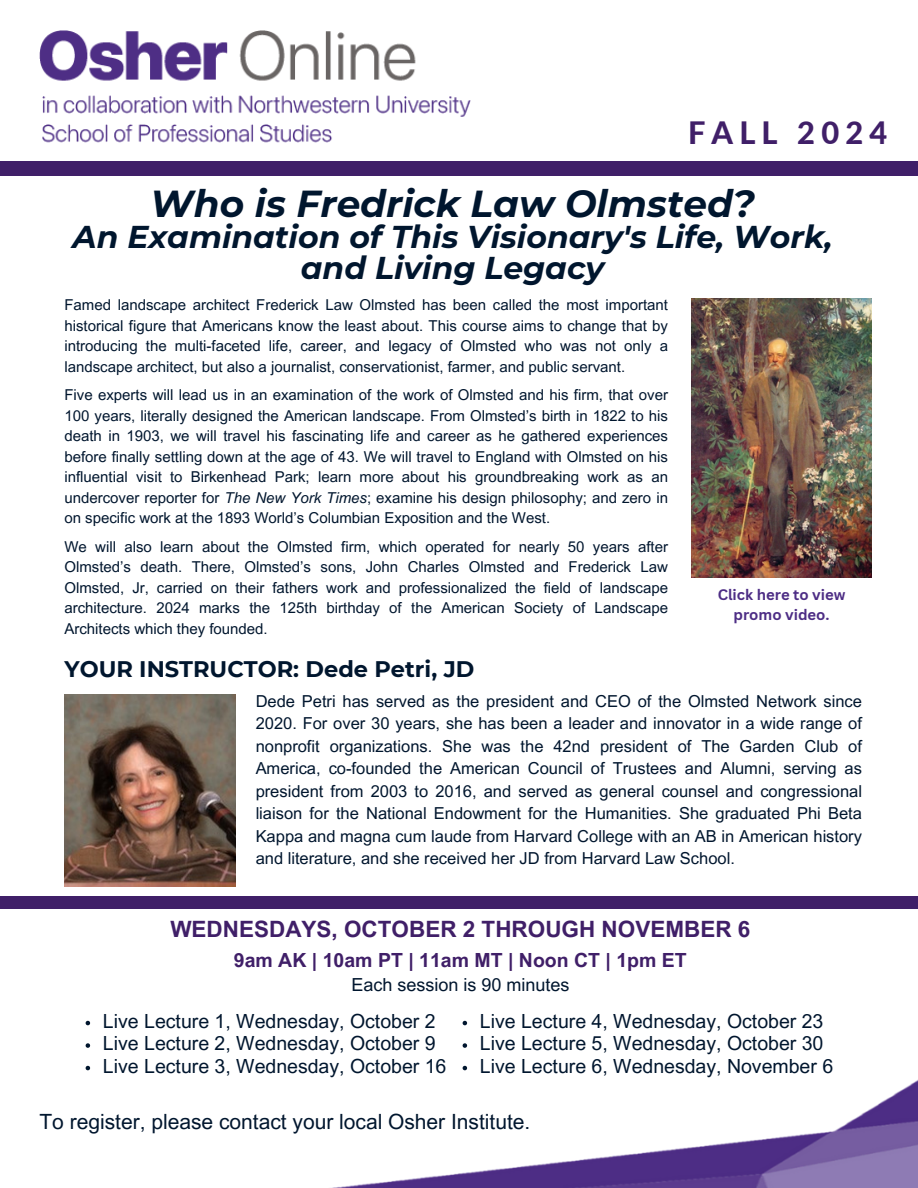
<style>
.page{position:relative;width:918px;height:1188px;background:#fff}
.page>*{position:absolute;margin:0;border:0;box-sizing:border-box;transform-origin:0 0}
.t1{font:italic 700 37.5px "Montserrat";color:#00162e}
.t2{font:italic 700 31.5px/30.3px "Montserrat";color:#00162e;text-align:center}
.t3{font:800 30.75px "Lato";letter-spacing:.2em;color:#401f68}
.t4{font:700 22.5px "Arial MT Pro";color:#401f68}
.t5{font:700 22.5px "Montserrat";color:#00162e}
.t6{font:21px "Arial MT Pro";color:#00162e}
.t7{font:19.5px "Arial MT Pro";color:#00162e}
.t8{font:700 19.5px "Arial MT Pro";color:#401f68}
.t9{font:18px "Arial MT Pro";color:#00162e}
.t10{font:16.5px/22.5px "Arial MT Pro";color:#00162e;text-align:justify}
.t11{font:15px/20.5px "Arial MT Pro";color:#00162e;text-align:justify}
.t12{font:700 14.85px "Canva Sans";color:#4d2d85}
.s1{font-style:italic}
</style>
<div class="page">
<div style="left:0;top:161px;width:917px;height:15px;background:#401f68"></div>
<img style="left:332px;top:1065px;width:586px;height:123px">
<img style="left:39px;top:30px;width:432px;height:113px">
<img style="left:64px;top:695px;width:171px;height:191px">
<img style="left:692px;top:299px;width:180px;height:279px">
<svg style="left:86px;top:1021px;width:4px;height:4px"></svg>
<svg style="left:86px;top:1043px;width:4px;height:5px"></svg>
<svg style="left:86px;top:1066px;width:4px;height:4px"></svg>
<svg style="left:463px;top:1021px;width:4px;height:4px"></svg>
<svg style="left:463px;top:1043px;width:4px;height:5px"></svg>
<svg style="left:463px;top:1066px;width:4px;height:4px"></svg>
<div style="left:0;top:897px;width:918px;height:12px;background:#401f68"></div>
<p class="t3" style="left:688px;top:113px;width:201px">FALL 2024</p>
<p class="t1" style="left:150px;top:181px;width:606px">Who is Fredrick Law Olmsted?</p>
<p class="t2" style="left:73px;top:222px;width:761px">An Examination of This Visionary's Life, Work, and Living Legacy</p>
<p class="t11" style="left:64px;top:297px;width:605px">Famed landscape architect Frederick Law Olmsted has been called the most important historical figure that Americans know the least about. This course aims to change that by introducing the multi-faceted life, career, and legacy of Olmsted who was not only a landscape architect, but also a journalist, conservationist, farmer, and public servant.</p>
<p class="t11" style="left:64px;top:387px;width:605px">Five experts will lead us in an examination of the work of Olmsted and his firm, that over 100 years, literally designed the American landscape. From Olmsted’s birth in 1822 to his death in 1903, we will travel his fascinating life and career as he gathered experiences before finally settling down at the age of 43. We will travel to England with Olmsted on his influential visit to Birkenhead Park; learn more about his groundbreaking work as an undercover reporter for <span class="s1">The New York Times</span>; examine his design philosophy; and zero in on specific work at the 1893 World’s Columbian Exposition and the West.</p>
<p class="t11" style="left:64px;top:538px;width:605px">We will also learn about the Olmsted firm, which operated for nearly 50 years after Olmsted’s death. There, Olmsted’s sons, John Charles Olmsted and Frederick Law Olmsted, Jr, carried on their fathers work and professionalized the field of landscape architecture. 2024 marks the 125th birthday of the American Society of Landscape Architects which they founded.</p>
<h5 class="t5" style="left:64px;top:655px;width:411px">YOUR INSTRUCTOR: Dede Petri, JD</h5>
<p class="t12" style="left:718px;top:584px;width:129px">Click here to view</p>
<p class="t12" style="left:733px;top:604px;width:98px">promo video.</p>
<p class="t10" style="left:256px;top:692px;width:608px">Dede Petri has served as the president and CEO of the Olmsted Network since 2020. For over 30 years, she has been a leader and innovator in a wide range of nonprofit organizations. She was the 42nd president of The Garden Club of America, co-founded the American Council of Trustees and Alumni, serving as president from 2003 to 2016, and served as general counsel and congressional liaison for the National Endowment for the Humanities. She graduated Phi Beta Kappa and magna cum laude from Harvard College with an AB in American history and literature, and she received her JD from Harvard Law School.</p>
<h3 class="t4" style="left:170px;top:921px;width:582px">WEDNESDAYS, OCTOBER 2 THROUGH NOVEMBER 6</h3>
<h3 class="t8" style="left:234px;top:952px;width:454px">9am AK | 10am PT | 11am MT | Noon CT | 1pm ET</h3>
<p class="t9" style="left:351px;top:978px;width:220px">Each session is 90 minutes</p>
<p class="t7" style="left:480px;top:1013px;width:345px">Live Lecture 4, Wednesday, October 23</p>
<p class="t7" style="left:480px;top:1036px;width:345px">Live Lecture 5, Wednesday, October 30</p>
<p class="t7" style="left:480px;top:1058px;width:355px">Live Lecture 6, Wednesday, November 6</p>
<p class="t6" style="left:39px;top:1114px;width:493px">To register, please contact your local Osher Institute.</p>
<p class="t7" style="left:103px;top:1013px;width:334px">Live Lecture 1, Wednesday, October 2</p>
<p class="t7" style="left:103px;top:1036px;width:334px">Live Lecture 2, Wednesday, October 9</p>
<p class="t7" style="left:103px;top:1058px;width:345px">Live Lecture 3, Wednesday, October 16</p>
</div>
